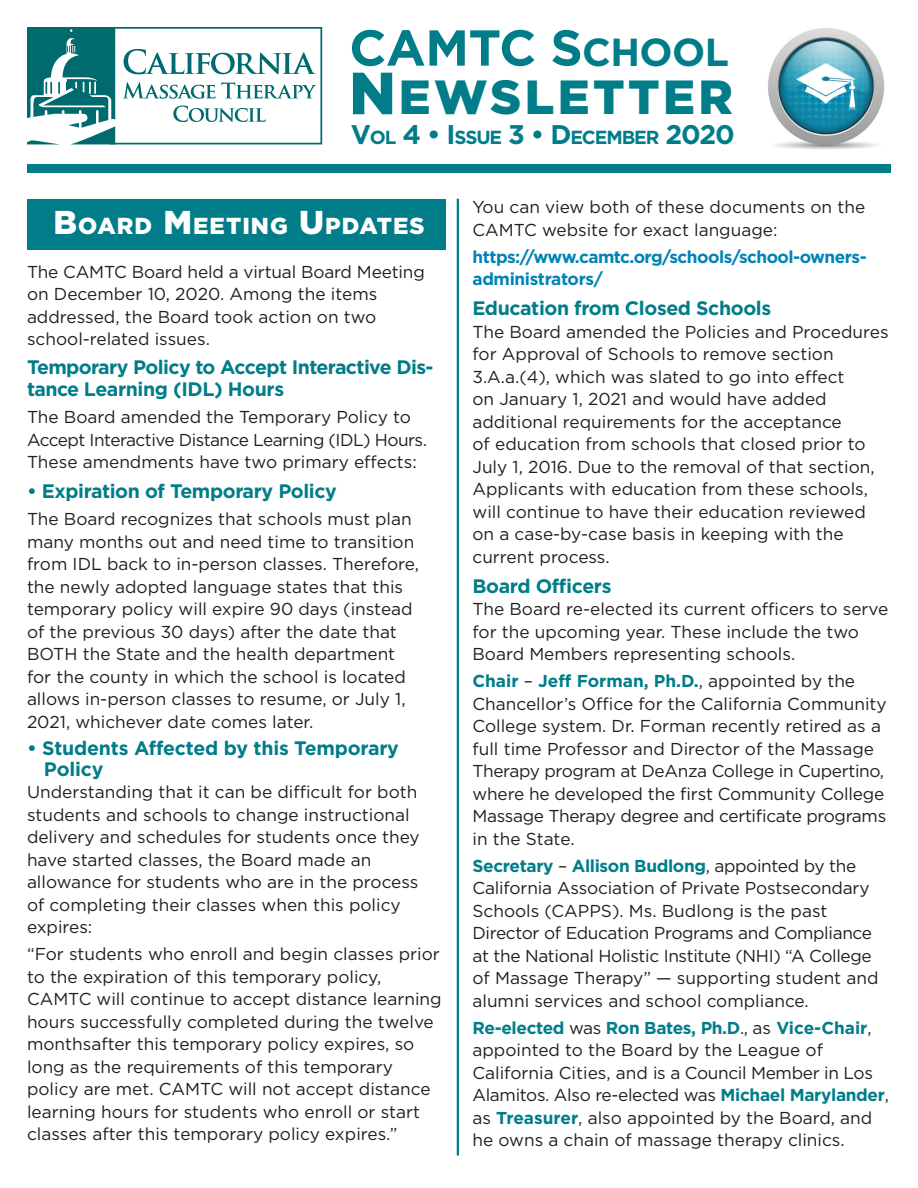
<style>
.page{position:relative;width:918px;height:1188px;background:#fff}
.page>*{position:absolute;margin:0;border:0;box-sizing:border-box;transform-origin:0 0}
.t1{font:700 50.4px "Gotham";letter-spacing:-.01em;color:#007d89}
.t2{font:900 47.85px "Gotham";letter-spacing:.07em;color:#007d89}
.t3{font:900 23.1px "Gotham";letter-spacing:.045em;color:#fff}
.t4{font:700 19.5px/22.5px "Gotham";letter-spacing:-.02em;color:#007d89}
.t5{font:700 18.9px "Gotham";letter-spacing:-.055em;color:#007d89}
.t6{font:17.25px/22.5px "Gotham";color:#231f20}
.t7{font:700 17.25px/22.5px "Gotham";letter-spacing:-.03em;color:#0083b6}
.s1{font-size:39px}
.s2{font-size:59.4px}
.s3{font-size:27px}
.s4{font-size:33px}
.s5{font-weight:700;color:#007d89}
</style>
<div class="page">
<div style="left:27px;top:199px;width:419px;height:51px;background:#007d89"></div>
<hr style="left:457px;top:199px;width:2px;height:957px;background:#007d89">
<div style="left:27px;top:164px;width:864px;height:9px;background:#007d89"></div>
<svg style="left:27px;top:27px;width:295px;height:117px"></svg>
<img style="left:768px;top:28px;width:117px;height:122px">
<h1 class="t1" style="left:349px;top:19px;width:381px">CAMTC S<span class="s1">CHOOL</span></h1>
<h2 class="t2" style="left:349px;top:70px;width:385px"><span class="s2">N</span>EWSLETTER</h2>
<p class="t5" style="left:351px;top:127px;width:386px"><span class="s3">V</span>OL <span class="s3">4 • I</span>SSUE <span class="s3">3 • D</span>ECEMBER <span class="s3">2020</span></p>
<h3 class="t3" style="left:54px;top:212px;width:373px"><span class="s4">B</span>OARD <span class="s4">M</span>EETING <span class="s4">U</span>PDATES</h3>
<p class="t6" style="left:27px;top:260px;width:399px">The CAMTC Board held a virtual Board Meeting on December 10, 2020. Among the items addressed, the Board took action on two school-related issues.</p>
<p class="t4" style="left:27px;top:355px;width:408px">Temporary Policy to Accept Interactive Dis&shy;tance Learning (IDL) Hours</p>
<p class="t6" style="left:27px;top:405px;width:401px">The Board amended the Temporary Policy to<br>Accept Interactive Distance Learning (IDL) Hours.<br>These amendments have two primary effects:</p>
<p class="t4" style="left:27px;top:479px;width:311px">• Expiration of Temporary Policy</p>
<p class="t6" style="left:27px;top:507px;width:394px">The Board recognizes that schools must plan many months out and need time to transition from IDL back to in-person classes. Therefore, the newly adopted language states that this temporary policy will expire 90 days (instead of the previous 30 days) after the date that BOTH the State and the health department for the county in which the school is located allows in-person classes to resume, or July 1, 2021, whichever date comes later.</p>
<p class="t4" style="left:44px;top:737px;width:357px;line-height:21px;text-indent:-17px">• Students Affected by this Temporary<br>Policy</p>
<p class="t6" style="left:27px;top:780px;width:394px">Understanding that it can be difficult for both students and schools to change instructional delivery and schedules for students once they have started classes, the Board made an allowance for students who are in the process of completing their classes when this policy expires:</p>
<p class="t6" style="left:27px;top:942px;width:416px">“For students who enroll and begin classes prior to the expiration of this temporary policy, CAMTC will continue to accept distance learning hours successfully completed during the twelve monthsafter this temporary policy expires, so long as the requirements of this temporary policy are met. CAMTC will not accept distance learning hours for students who enroll or start classes after this temporary policy expires.”</p>
<p class="t6" style="left:472px;top:195px;width:394px">You can view both of these documents on the<br>CAMTC website for exact language:</p>
<p class="t7" style="left:472px;top:245px;width:396px">https://www.camtc.org/schools/school-owners&shy;administrators/</p>
<p class="t4" style="left:472px;top:296px;width:300px">Education from Closed Schools</p>
<p class="t6" style="left:472px;top:320px;width:418px">The Board amended the Policies and Procedures for Approval of Schools to remove section 3.A.a.(4), which was slated to go into effect<br>on January 1, 2021 and would have added additional requirements for the acceptance<br>of education from schools that closed prior to July 1, 2016. Due to the removal of that section, Applicants with education from these schools, will continue to have their education reviewed on a case-by-case basis in keeping with the current process.</p>
<p class="t4" style="left:472px;top:574px;width:140px">Board Officers</p>
<p class="t6" style="left:472px;top:597px;width:417px">The Board re-elected its current officers to serve for the upcoming year. These include the two<br>Board Members representing schools.</p>
<p class="t6" style="left:472px;top:669px;width:416px"><span class="s5">Chair</span> – <span class="s5">Jeff Forman, Ph.D.</span>, appointed by the Chancellor’s Office for the California Community College system. Dr. Forman recently retired as a full time Professor and Director of the Massage Therapy program at DeAnza College in Cupertino, where he developed the first Community College Massage Therapy degree and certificate programs in the State.</p>
<p class="t6" style="left:472px;top:854px;width:408px"><span class="s5">Secretary</span> – <span class="s5">Allison Budlong</span>, appointed by the California Association of Private Postsecondary Schools (CAPPS). Ms. Budlong is the past Director of Education Programs and Compliance at the National Holistic Institute (NHI) “A College of Massage Therapy” — supporting student and alumni services and school compliance.</p>
<p class="t6" style="left:472px;top:1016px;width:418px"><span class="s5">Re-elected</span> was <span class="s5">Ron Bates, Ph.D</span>., as <span class="s5">Vice-Chair</span>, appointed to the Board by the League of California Cities, and is a Council Member in Los Alamitos. Also re-elected was <span class="s5">Michael Marylander</span>, as <span class="s5">Treasurer</span>, also appointed by the Board, and he owns a chain of massage therapy clinics.</p>
</div>
